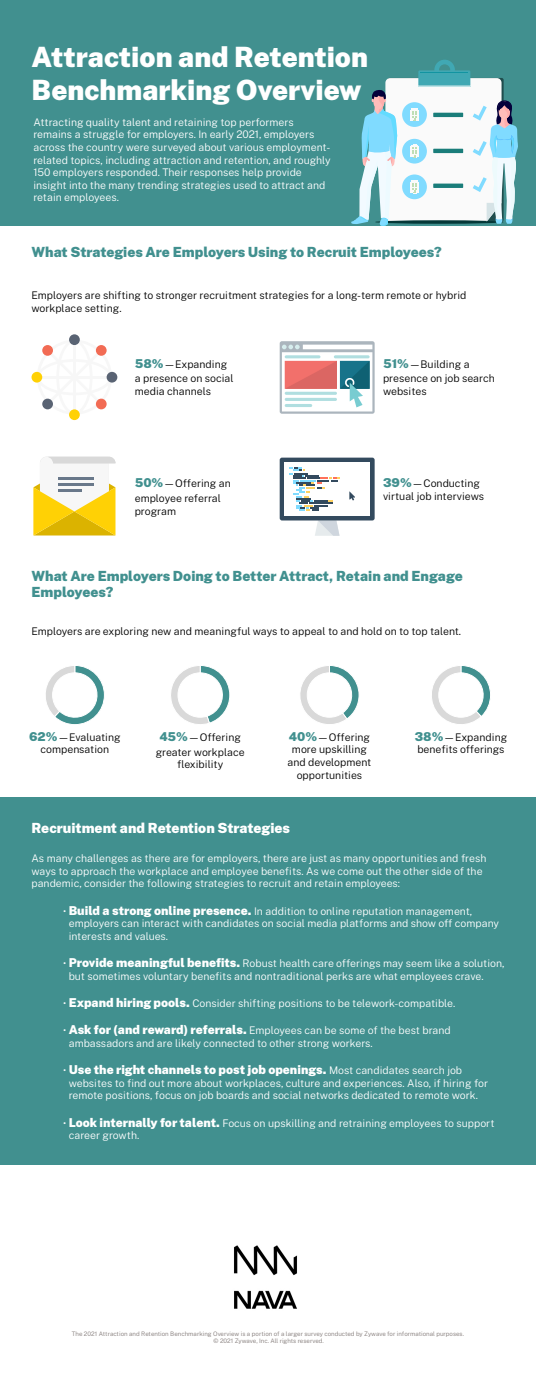
<style>
.page{position:relative;width:536px;height:1386px;background:#fff}
.page>*{position:absolute;margin:0;border:0;box-sizing:border-box;transform-origin:0 0}
.t1{font:900 28px/33.6px "Public Sans";color:#fff}
.t2{font:900 14px/16.8px "Public Sans";color:#41908f}
.t3{font:900 14px "Public Sans";color:#fff}
.t4{font:900 12.25px "Public Sans";color:#fff}
.t5{font:300 10.5px/12.6px "Public Sans";color:#fff}
.t6{font:300 10.5px/12.6px "Public Sans";color:#000}
.t7{font:300 6.12px/7.4px "Public Sans";color:#827a78;text-align:center}
.s1{font-weight:900;font-size:12.25px;color:#41908f}
.s2{font-weight:900;font-size:12.25px}
.s3{font-weight:300;font-size:10.5px}
</style>
<div class="page">
<div style="left:0;top:0;width:536px;height:226px;background:#41908f"></div>
<div style="left:0;top:797px;width:536px;height:368px;background:#41908f"></div>
<svg style="left:37px;top:342px;width:75px;height:70px"></svg>
<div style="left:107px;top:372px;width:10px;height:11px;background:#596373;border-radius:50%"></div>
<div style="left:32px;top:372px;width:10px;height:11px;background:#ffd105;border-radius:50%"></div>
<div style="left:69px;top:409px;width:11px;height:11px;background:#ffd105;border-radius:50%"></div>
<div style="left:96px;top:399px;width:11px;height:10px;background:#f26b54;border-radius:50%"></div>
<div style="left:42px;top:345px;width:11px;height:11px;background:#f26b54;border-radius:50%"></div>
<div style="left:96px;top:345px;width:11px;height:11px;background:#f26b54;border-radius:50%"></div>
<div style="left:42px;top:399px;width:11px;height:10px;background:#596373;border-radius:50%"></div>
<div style="left:69px;top:334px;width:11px;height:11px;background:#596373;border-radius:50%"></div>
<svg style="left:315px;top:520px;width:24px;height:16px"></svg>
<div style="left:279px;top:458px;width:95px;height:62px;background:#334a5e;border-radius:2px"></div>
<div style="left:284px;top:462px;width:86px;height:54px;background:#fff"></div>
<svg style="left:289px;top:467px;width:51px;height:44px"></svg>
<svg style="left:349px;top:491px;width:6px;height:9px"></svg>
<svg style="left:33px;top:457px;width:82px;height:79px"></svg>
<hr style="left:58px;top:483px;width:35px;height:3px;background:#69788a">
<hr style="left:58px;top:489px;width:23px;height:3px;background:#69788a">
<hr style="left:58px;top:477px;width:35px;height:3px;background:#69788a">
<div style="left:279px;top:341px;width:95px;height:73px;background:linear-gradient(to right,#abb5bd,#abb5bd);border-radius:2px"></div>
<svg style="left:282px;top:345px;width:90px;height:67px"></svg>
<svg style="left:46px;top:665px;width:59px;height:60px"></svg>
<svg style="left:300px;top:665px;width:59px;height:59px"></svg>
<svg style="left:432px;top:665px;width:59px;height:59px"></svg>
<svg style="left:171px;top:665px;width:59px;height:59px"></svg>
<svg style="left:351px;top:60px;width:167px;height:166px"></svg>
<img style="left:234px;top:1245px;width:63px;height:64px">
<h1 class="t1" style="left:32px;top:37px;width:338px">Attraction and Retention<br>Benchmarking Overview</h1>
<p class="t5" style="left:33px;top:115px;width:299px">Attracting quality talent and retaining top performers remains a struggle for employers. In early 2021, employers across the country were surveyed about various employment&shy;related topics, including attraction and retention, and roughly 150 employers responded. Their responses help provide insight into the many trending strategies used to attract and retain employees.</p>
<h2 class="t2" style="left:32px;top:243px;width:411px">What Strategies Are Employers Using to Recruit Employees?</h2>
<p class="t6" style="left:32px;top:288px;width:436px">Employers are shifting to stronger recruitment strategies for a long-term remote or hybrid workplace setting.</p>
<p class="t6" style="left:135px;top:356px;width:100px;line-height:14.7px"><span class="s1">58%</span>—Expanding a presence on social</p>
<p class="t6" style="left:135px;top:384px;width:78px">media channels</p>
<p class="t6" style="left:135px;top:475px;width:98px;line-height:14.7px"><span class="s1">50%</span>—Offering an employee referral</p>
<p class="t6" style="left:135px;top:504px;width:43px">program</p>
<p class="t6" style="left:383px;top:356px;width:113px;line-height:14.7px"><span class="s1">51%</span>—Building a presence on job search</p>
<p class="t6" style="left:383px;top:384px;width:45px">websites</p>
<p class="t6" style="left:383px;top:477px;width:102px"><span class="s1">39%</span>—Conducting virtual job interviews</p>
<h2 class="t2" style="left:32px;top:566px;width:432px">What Are Employers Doing to Better Attract, Retain and Engage<br>Employees?</h2>
<p class="t6" style="left:32px;top:624px;width:431px">Employers are exploring new and meaningful ways to appeal to and hold on to top talent.</p>
<p class="t6" style="left:29px;top:730px;width:93px;text-align:center"><span class="s1">62%</span>—Evaluating compensation</p>
<p class="t6" style="left:287px;top:730px;width:85px;text-align:center"><span class="s1">40%</span>—Offering more upskilling and development opportunities</p>
<p class="t6" style="left:156px;top:729px;width:90px;line-height:14.7px;text-align:center"><span class="s1">45%</span>—Offering greater workplace</p>
<p class="t6" style="left:177px;top:757px;width:48px">flexibility</p>
<p class="t6" style="left:414px;top:730px;width:94px"><span class="s1">38%</span>—Expanding benefits offerings</p>
<h2 class="t3" style="left:32px;top:817px;width:260px">Recruitment and Retention Strategies</h2>
<p class="t5" style="left:32px;top:851px;width:456px">As many challenges as there are for employers, there are just as many opportunities and fresh ways to approach the workplace and employee benefits. As we come out the other side of the pandemic, consider the following strategies to recruit and retain employees:</p>
<p class="t5" style="left:69px;top:904px;width:431px;text-indent:-6px">• <span class="s2">Build a strong online presence.</span> In addition to online reputation management, employers can interact with candidates on social media platforms and show off company interests and values.</p>
<p class="t5" style="left:69px;top:956px;width:437px;text-indent:-6px">• <span class="s2">Provide meaningful benefits.</span> Robust health care offerings may seem like a solution, but sometimes voluntary benefits and nontraditional perks are what employees crave.</p>
<p class="t5" style="left:63px;top:996px;width:394px">• <span class="s2">Expand hiring pools.</span> Consider shifting positions to be telework-compatible.</p>
<p class="t5" style="left:69px;top:1023px;width:383px;text-indent:-6px">• <span class="s2">Ask for (and reward) referrals.</span> Employees can be some of the best brand ambassadors and are likely connected to other strong workers.</p>
<p class="t4" style="left:63px;top:1060px;width:400px"><span class="s3">•</span> Use the right channels to post job openings. <span class="s3">Most candidates search job</span></p>
<p class="t5" style="left:69px;top:1076px;width:421px">websites to find out more about workplaces, culture and experiences. Also, if hiring for remote positions, focus on job boards and social networks dedicated to remote work.</p>
<p class="t5" style="left:69px;top:1116px;width:427px;text-indent:-6px">• <span class="s2">Look internally for talent.</span> Focus on upskilling and retraining employees to support career growth.</p>
<p class="t7" style="left:72px;top:1329px;width:393px">The 2021 Attraction and Retention Benchmarking Overview is a portion of a larger survey conducted by Zywave for informational purposes. © 2021 Zywave, Inc. All rights reserved.</p>
</div>
